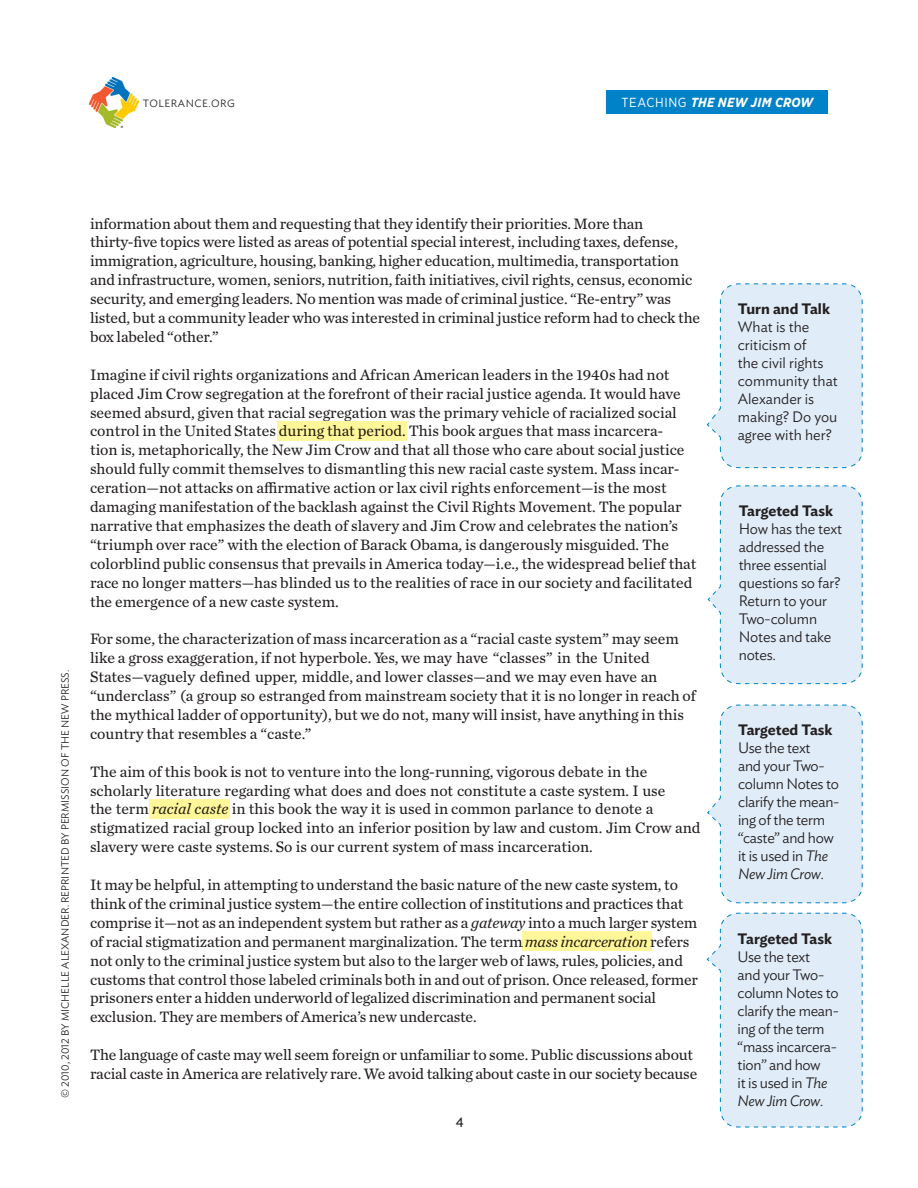
<style>
.page{position:relative;width:918px;height:1188px;background:#fff}
.page>*{position:absolute;margin:0;border:0;box-sizing:border-box;transform-origin:0 0}
.TT_TTNJC_Excerpt_Bod{font:15.75px/18.9px "Chronicle Text G2";color:#231f20}
.TTNJC_teacher_note{font:300 15px/18px "Ideal Sans";letter-spacing:-.02em;color:#231f20}
.TTNJC_teacher_note-2{font:300 15px/18px "Ideal Sans";color:#231f20}
.TTNJC_teacher_note-3{font:600 15px "Ideal Sans";color:#231f20}
.t1{font:13.5px "Ideal Sans";color:#231f20}
.t2{font:italic 700 13.2px "Gotham Narrow";letter-spacing:.02em;color:#fff}
.t3{font:300 10.5px "Ideal Sans";color:#231f20}
.t4{font:300 10.5px "Ideal Sans";letter-spacing:.05em;color:#231f20}
.s1{font-weight:400;font-style:normal}
.s2{font-style:italic}
</style>
<div class="page">
<img style="left:89px;top:78px;width:50px;height:49px">
<div style="left:607px;top:91px;width:221px;height:23px;background:#0082c8"></div>
<div style="left:277px;top:421px;width:130px;height:20px;background:#fff79a"></div>
<div style="left:149px;top:800px;width:81px;height:19px;background:#fff79a"></div>
<div style="left:522px;top:932px;width:130px;height:19px;background:#fff79a"></div>
<svg style="left:706px;top:283px;width:157px;height:185px;background:#e0ecf7"></svg>
<svg style="left:707px;top:485px;width:156px;height:199px;background:#e0ecf7"></svg>
<svg style="left:707px;top:704px;width:156px;height:200px;background:#e0ecf7"></svg>
<svg style="left:706px;top:912px;width:157px;height:216px;background:#e0ecf7"></svg>
<p class="t4" style="left:143px;top:95px;width:94px">TOLERANCE.ORG</p>
<p class="t2" style="left:621px;top:94px;width:193px"><span class="s1">TEACHING</span> THE NEW JIM CROW</p>
<p class="t3" style="left:57px;top:1098px;width:429px;rotate:-90deg">© 2010, 2012 BY MICHELLE ALEXANDER. REPRINTED BY PERMISSION OF THE NEW PRESS.</p>
<p class="TT_TTNJC_Excerpt_Bod" style="left:90px;top:213px;width:612px">information about them and requesting that they identify their priorities. More than thirty-five topics were listed as areas of potential special interest, including taxes, defense, immigration, agriculture, housing, banking, higher education, multimedia, transportation and infrastructure, women, seniors, nutrition, faith initiatives, civil rights, census, economic security, and emerging leaders. No mention was made of criminal justice. “Re-entry” was listed, but a community leader who was interested in criminal justice reform had to check the box labeled “other.”</p>
<p class="TT_TTNJC_Excerpt_Bod" style="left:90px;top:364px;width:608px">Imagine if civil rights organizations and African American leaders in the 1940s had not placed Jim Crow segregation at the forefront of their racial justice agenda. It would have seemed absurd, given that racial segregation was the primary vehicle of racialized social control in the United States during that period. This book argues that mass incarcera-<br>tion is, metaphorically, the New Jim Crow and that all those who care about social justice should fully commit themselves to dismantling this new racial caste system. Mass incar&shy;ceration—not attacks on affirmative action or lax civil rights enforcement—is the most damaging manifestation of the backlash against the Civil Rights Movement. The popular narrative that emphasizes the death of slavery and Jim Crow and celebrates the nation’s “triumph over race” with the election of Barack Obama, is dangerously misguided. The colorblind public consensus that prevails in America today—i.e., the widespread belief that race no longer matters—has blinded us to the realities of race in our society and facilitated the emergence of a new caste system.</p>
<p class="TT_TTNJC_Excerpt_Bod" style="left:90px;top:629px;width:608px">For some, the characterization of mass incarceration as a “racial caste system” may seem like a gross exaggeration, if not hyperbole. Yes, we may have “classes” in the United States—vaguely defined upper, middle, and lower classes—and we may even have an “underclass” (a group so estranged from mainstream society that it is no longer in reach of the mythical ladder of opportunity), but we do not, many will insist, have anything in this country that resembles a “caste.”</p>
<p class="TT_TTNJC_Excerpt_Bod" style="left:90px;top:761px;width:612px">The aim of this book is not to venture into the long-running, vigorous debate in the scholarly literature regarding what does and does not constitute a caste system. I use<br>the term <span class="s2">racial caste</span> in this book the way it is used in common parlance to denote a stigmatized racial group locked into an inferior position by law and custom. Jim Crow and slavery were caste systems. So is our current system of mass incarceration.</p>
<p class="TT_TTNJC_Excerpt_Bod" style="left:90px;top:875px;width:610px">It may be helpful, in attempting to understand the basic nature of the new caste system, to think of the criminal justice system—the entire collection of institutions and practices that comprise it—not as an independent system but rather as a <span class="s2">gateway</span> into a much larger system of racial stigmatization and permanent marginalization. The term <span class="s2">mass incarceration</span> refers not only to the criminal justice system but also to the larger web of laws, rules, policies, and customs that control those labeled criminals both in and out of prison. Once released, former prisoners enter a hidden underworld of legalized discrimination and permanent social exclusion. They are members of America’s new undercaste.</p>
<p class="TT_TTNJC_Excerpt_Bod" style="left:90px;top:1045px;width:609px">The language of caste may well seem foreign or unfamiliar to some. Public discussions about racial caste in America are relatively rare. We avoid talking about caste in our society because</p>
<p class="t1" style="left:456px;top:1112px;width:9px">4</p>
<p class="TTNJC_teacher_note-3" style="left:738px;top:297px;width:94px">Turn and Talk</p>
<p class="TTNJC_teacher_note-2" style="left:738px;top:317px;width:102px">What is the criticism of<br>the civil rights community that<br>Alexander is making? Do you agree with her?</p>
<p class="TTNJC_teacher_note-3" style="left:739px;top:499px;width:96px">Targeted Task</p>
<p class="TTNJC_teacher_note" style="left:739px;top:519px;width:105px">How has the text addressed the three essential questions so far?<br>Return to your<br>Two-column<br>Notes and take notes.</p>
<p class="TTNJC_teacher_note-3" style="left:738px;top:718px;width:96px">Targeted Task</p>
<p class="TTNJC_teacher_note" style="left:738px;top:738px;width:103px">Use the text<br>and your Two&shy;column Notes to clarify the mean&shy;ing of the term “caste” and how it is used in <span class="s2">The<br>New Jim Crow</span>.</p>
<p class="TTNJC_teacher_note-3" style="left:738px;top:927px;width:96px">Targeted Task</p>
<p class="TTNJC_teacher_note" style="left:738px;top:946px;width:103px">Use the text<br>and your Two&shy;column Notes to clarify the mean&shy;ing of the term “mass incarcera&shy;tion” and how<br>it is used in <span class="s2">The<br>New Jim Crow</span>.</p>
</div>
